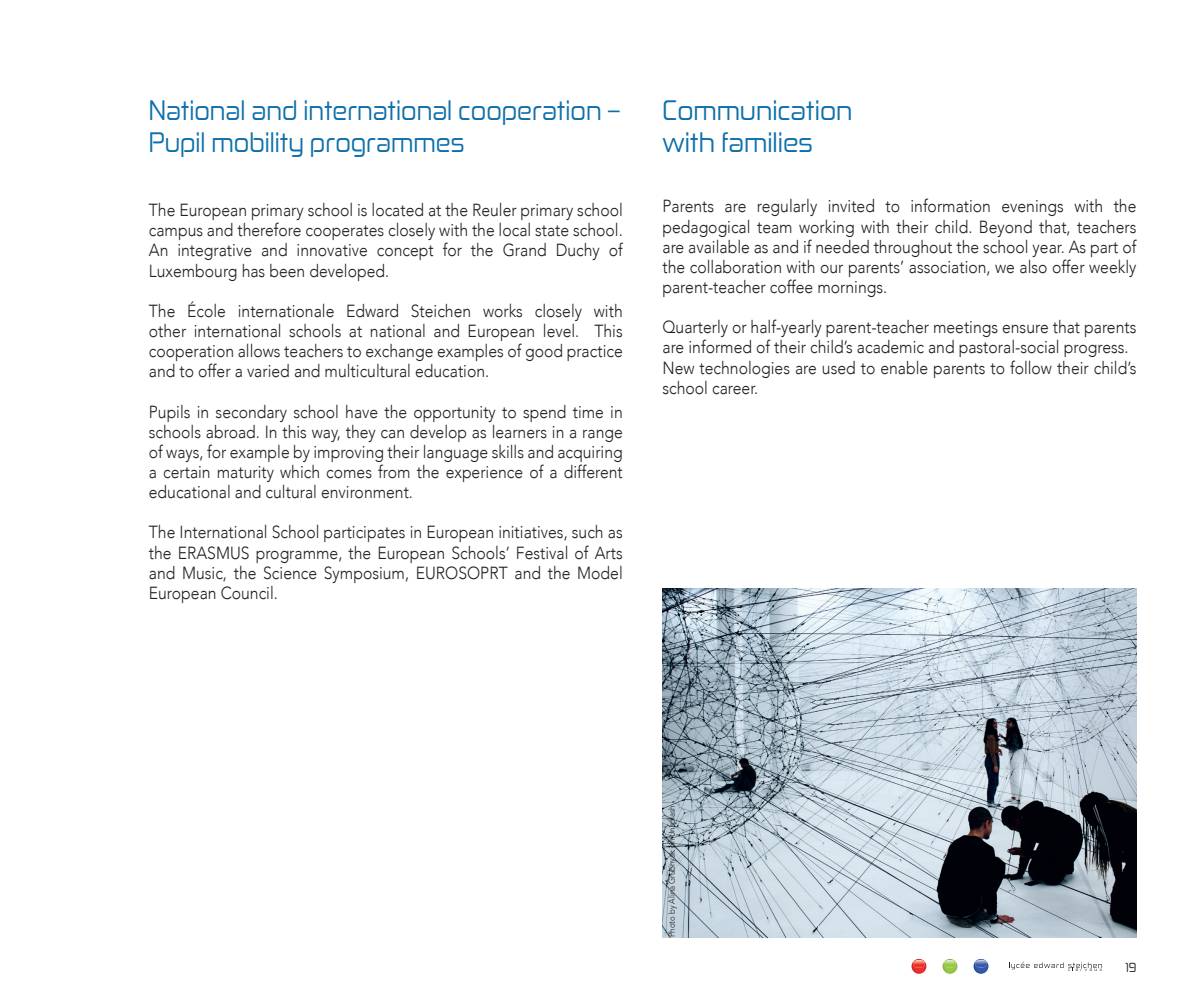
<style>
.page{position:relative;width:1191px;height:993px;background:#fff}
.page>*{position:absolute;margin:0;border:0;box-sizing:border-box;transform-origin:0 0}
.t1{font:26.25px/31.5px "Zekton Rg";color:#0e6faa;scale:.96 1}
.t2{font:26.25px/31.5px "Zekton Rg";color:#0e6faa}
.t3{font:300 17.5px/20.1px "Avenir";color:#231f20;text-align:justify;scale:.9 1}
.t4{font:12.25px "Zekton Rg";color:#231f20}
.t5{font:300 8.75px "Avenir";color:#231f20;scale:.9 1}
</style>
<div class="page">
<svg style="left:1009px;top:961px;width:93px;height:9px"></svg>
<svg style="left:911px;top:958px;width:15px;height:15px"></svg>
<svg style="left:942px;top:958px;width:15px;height:15px"></svg>
<svg style="left:973px;top:958px;width:15px;height:15px"></svg>
<img style="left:662px;top:588px;width:474px;height:349px">
<h1 class="t1" style="left:149px;top:94px;width:493px">National and international cooperation –<br>Pupil mobility programmes</h1>
<h1 class="t2" style="left:662px;top:94px;width:191px">Communication with families</h1>
<p class="t3" style="left:149px;top:200px;width:528px">The European primary school is located at the Reuler primary school campus and therefore cooperates closely with the local state school.<br>An integrative and innovative concept for the Grand Duchy of Luxembourg has been developed.</p>
<p class="t3" style="left:149px;top:300px;width:528px">The École internationale Edward Steichen works closely with other international schools at national and European level. This cooperation allows teachers to exchange examples of good practice and to offer a varied and multicultural education.</p>
<p class="t3" style="left:149px;top:401px;width:528px">Pupils in secondary school have the opportunity to spend time in schools abroad. In this way, they can develop as learners in a range of ways, for example by improving their language skills and acquiring a certain maturity which comes from the experience of a different educational and cultural environment.</p>
<p class="t3" style="left:149px;top:522px;width:528px">The International School participates in European initiatives, such as the ERASMUS programme, the European Schools’ Festival of Arts and Music, the Science Symposium, EUROSOPRT and the Model European Council.</p>
<p class="t3" style="left:662px;top:196px;width:528px">Parents are regularly invited to information evenings with the pedagogical team working with their child. Beyond that, teachers are available as and if needed throughout the school year. As part of the collaboration with our parents’ association, we also offer weekly parent-teacher coffee mornings.</p>
<p class="t3" style="left:662px;top:317px;width:528px;text-align:left">Quarterly or half-yearly parent-teacher meetings ensure that parents are informed of their child’s academic and pastoral-social progress.<br>New technologies are used to enable parents to follow their child’s school career.</p>
<p class="t5" style="left:666px;top:936px;width:148px;rotate:-90deg">Photo by Alina Grubnyak on Unsplash</p>
<p class="t4" style="left:1125px;top:959px;width:12px">19</p>
</div>
